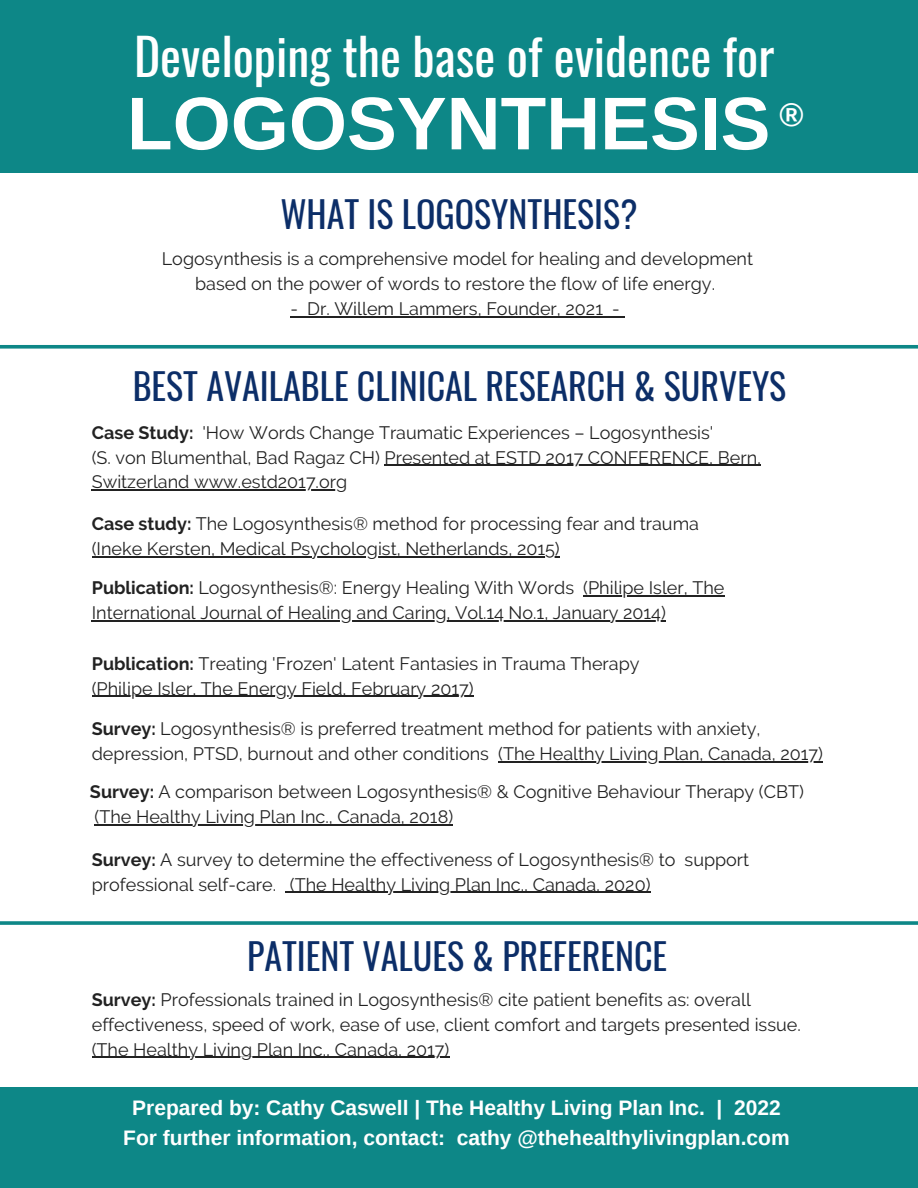
<style>
.page{position:relative;width:918px;height:1188px;background:#fff}
.page>*{position:absolute;margin:0;border:0;box-sizing:border-box;transform-origin:0 0}
.t1{font:700 74.7px "Arimo";color:#fff}
.t2{font:49.8px "Oswald";color:#fff}
.t3{font:36px "Oswald";color:#0c2e68}
.t4{font:700 32.7px "Arimo";color:#fff}
.t5{font:700 21px "Arimo";color:#fff}
.t6{font:18px/24.8px "Raleway";color:#222}
.s1{font-weight:700}
</style>
<div class="page">
<div style="left:0;top:0;width:918px;height:173px;background:#0d8787"></div>
<svg style="left:0;top:345px;width:918px;height:4px;background:#269393"></svg>
<div style="left:0;top:1087px;width:918px;height:101px;background:#0d8787"></div>
<hr style="left:291px;top:316px;width:312px;height:1px;background:#222">
<svg style="left:603px;top:316px;width:21px;height:1px"></svg>
<hr style="left:95px;top:824px;width:358px;height:1px;background:#222">
<hr style="left:92px;top:556px;width:468px;height:1px;background:#222">
<hr style="left:385px;top:465px;width:376px;height:1px;background:#222">
<hr style="left:92px;top:489px;width:255px;height:2px;background:#222">
<hr style="left:498px;top:761px;width:325px;height:1px;background:#222">
<hr style="left:92px;top:1057px;width:357px;height:1px;background:#222">
<svg style="left:0;top:921px;width:918px;height:4px;background:#249292"></svg>
<hr style="left:583px;top:596px;width:142px;height:1px;background:#222">
<hr style="left:92px;top:620px;width:574px;height:1px;background:#222">
<hr style="left:92px;top:696px;width:382px;height:1px;background:#222">
<hr style="left:290px;top:892px;width:361px;height:1px;background:#222">
<p class="t2" style="left:134px;top:18px;width:642px">Developing the base of evidence for</p>
<p class="t1" style="left:127px;top:82px;width:645px">LOGOSYNTHESIS</p>
<p class="t4" style="left:779px;top:97px;width:26px">®</p>
<p class="t3" style="left:280px;top:186px;width:359px">WHAT IS LOGOSYNTHESIS?</p>
<p class="t6" style="left:162px;top:247px;width:593px">Logosynthesis is a comprehensive model for healing and development</p>
<p class="t6" style="left:195px;top:271px;width:521px">based on the power of words to restore the flow of life energy.</p>
<p class="t6" style="left:291px;top:296px;width:331px">- Dr. Willem Lammers, Founder, 2021 -</p>
<p class="t3" style="left:133px;top:358px;width:655px">BEST AVAILABLE CLINICAL RESEARCH &amp; SURVEYS</p>
<p class="t6" style="left:92px;top:420px;width:623px"><span class="s1">Case Study:</span> 'How Words Change Traumatic Experiences – Logosynthesis'</p>
<p class="t6" style="left:92px;top:445px;width:671px">(S. von Blumenthal, Bad Ragaz CH) Presented at ESTD 2017 CONFERENCE, Bern,<br>Switzerland www.estd2017.org</p>
<p class="t6" style="left:92px;top:511px;width:609px"><span class="s1">Case study:</span> The Logosynthesis® method for processing fear and trauma</p>
<p class="t6" style="left:92px;top:536px;width:469px">(Ineke Kersten, Medical Psychologist, Netherlands, 2015)</p>
<p class="t6" style="left:92px;top:576px;width:634px"><span class="s1">Publication:</span> Logosynthesis®: Energy Healing With Words (Philipe Isler, The<br>International Journal of Healing and Caring, Vol.14 No.1, January 2014)</p>
<p class="t6" style="left:92px;top:651px;width:549px"><span class="s1">Publication:</span> Treating 'Frozen' Latent Fantasies in Trauma Therapy</p>
<p class="t6" style="left:92px;top:676px;width:383px">(Philipe Isler, The Energy Field, February 2017)</p>
<p class="t6" style="left:92px;top:717px;width:733px"><span class="s1">Survey:</span> Logosynthesis® is preferred treatment method for patients with anxiety, depression, PTSD, burnout and other conditions (The Healthy Living Plan, Canada, 2017)</p>
<p class="t6" style="left:90px;top:779px;width:715px"><span class="s1">Survey:</span> A comparison between Logosynthesis® &amp; Cognitive Behaviour Therapy (CBT) (The Healthy Living Plan Inc., Canada, 2018)</p>
<p class="t6" style="left:92px;top:847px;width:659px"><span class="s1">Survey:</span> A survey to determine the effectiveness of Logosynthesis® to support professional self-care. (The Healthy Living Plan Inc., Canada, 2020)</p>
<p class="t3" style="left:247px;top:928px;width:422px">PATIENT VALUES &amp; PREFERENCE</p>
<p class="t6" style="left:92px;top:987px;width:711px"><span class="s1">Survey:</span> Professionals trained in Logosynthesis® cite patient benefits as: overall effectiveness, speed of work, ease of use, client comfort and targets presented issue. (The Healthy Living Plan Inc., Canada, 2017)</p>
<p class="t5" style="left:132px;top:1096px;width:650px">Prepared by: Cathy Caswell | The Healthy Living Plan Inc. | 2022</p>
<p class="t5" style="left:123px;top:1126px;width:668px">For further information, contact: cathy @thehealthylivingplan.com</p>
</div>
